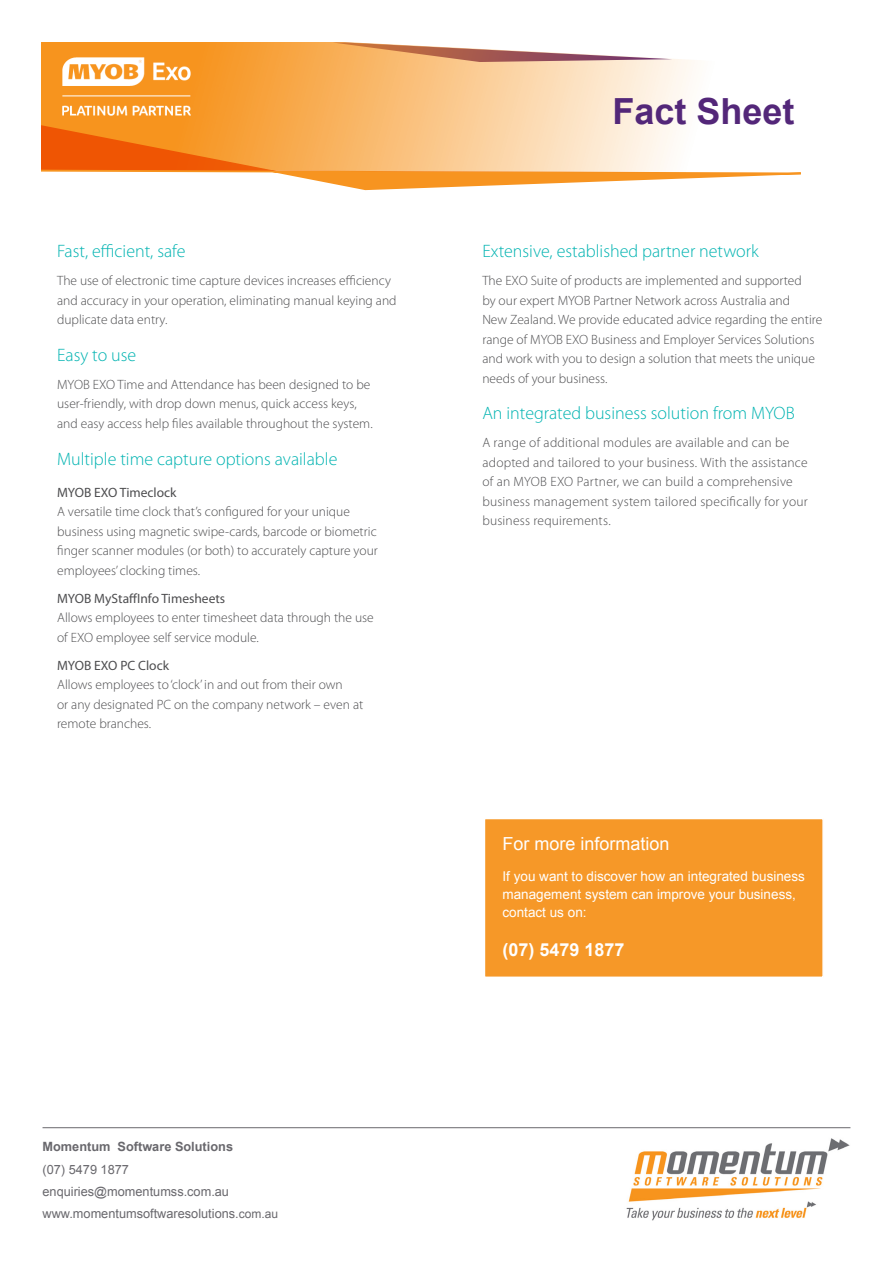
<style>
.page{position:relative;width:893px;height:1263px;background:#fff}
.page>*{position:absolute;margin:0;border:0;box-sizing:border-box;transform-origin:0 0}
.t1{font:700 36px "Arial";color:#532779}
.t2{font:300 18px "Myriad Pro";color:#00b3b1}
.t3{font:18px "Arial";color:#fff}
.t4{font:700 18px "Arial";color:#fff}
.t5{font:300 13.5px/19.5px "Myriad Pro";color:#4d4d4f}
.t6{font:13.5px/18px "Arial";color:#fff}
.t7{font:12.75px/22.2px "Arial";color:#69686d}
.t8{font:700 12.75px "Arial";color:#69686d}
.s1{font-weight:400}
.s2{font-size:12px}
</style>
<div class="page">
<img style="left:626px;top:1138px;width:224px;height:82px">
<hr style="left:43px;top:1127px;width:807px;height:1px;background:#69686d">
<div style="left:484px;top:818px;width:340px;height:160px;background:#f69828;border:2px solid #fff"></div>
<svg style="left:41px;top:43px;width:654px;height:39px"></svg>
<svg style="left:41px;top:82px;width:760px;height:109px"></svg>
<img style="left:63px;top:58px;width:127px;height:57px">
<p class="t2" style="left:57px;top:240px;width:130px">Fast, efficient, safe</p>
<p class="t5" style="left:57px;top:271px;width:341px">The use of electronic time capture devices increases efficiency and accuracy in your operation, eliminating manual keying and duplicate data entry.</p>
<p class="t2" style="left:57px;top:344px;width:81px">Easy to use</p>
<p class="t5" style="left:57px;top:374px;width:317px">MYOB EXO Time and Attendance has been designed to be user-friendly, with drop down menus, quick access keys, and easy access help files available throughout the system.</p>
<p class="t2" style="left:57px;top:448px;width:282px">Multiple time capture options available</p>
<p class="t5" style="left:57px;top:483px;width:322px"><span class="s1">MYOB EXO Timeclock<br></span>A versatile time clock that’s configured for your unique business using magnetic swipe-cards, barcode or biometric finger scanner modules (or both) to accurately capture your employees’ clocking times.</p>
<p class="t5" style="left:57px;top:588px;width:318px"><span class="s1">MYOB MyStaffInfo Timesheets<br></span>Allows employees to enter timesheet data through the use of EXO employee self service module.</p>
<p class="t5" style="left:57px;top:655px;width:308px"><span class="s1">MYOB EXO PC Clock<br></span>Allows employees to ‘clock’ in and out from their own<br>or any designated PC on the company network – even at remote branches.</p>
<p class="t8" style="left:43px;top:1138px;width:192px">Momentum Software Solutions</p>
<p class="t7" style="left:43px;top:1158px;width:237px">(07) 5479 1877 enquiries@momentumss.com.au www.momentumsoftwaresolutions.<span class="s2">com.au</span></p>
<h1 class="t1" style="left:612px;top:86px;width:184px">Fact Sheet</h1>
<p class="t2" style="left:482px;top:240px;width:278px">Extensive, established partner network</p>
<p class="t5" style="left:482px;top:271px;width:341px">The EXO Suite of products are implemented and supported<br>by our expert MYOB Partner Network across Australia and<br>New Zealand. We provide educated advice regarding the entire range of MYOB EXO Business and Employer Services Solutions and work with you to design a solution that meets the unique needs of your business.</p>
<p class="t2" style="left:482px;top:403px;width:314px">An integrated business solution from MYOB</p>
<p class="t5" style="left:482px;top:433px;width:327px">A range of additional modules are available and can be adopted and tailored to your business. With the assistance of an MYOB EXO Partner, we can build a comprehensive business management system tailored specifically for your business requirements.</p>
<h2 class="t3" style="left:502px;top:831px;width:169px">For more information</h2>
<p class="t6" style="left:502px;top:867px;width:304px">If you want to discover how an integrated business management system can improve your business, contact us on:</p>
<h2 class="t4" style="left:502px;top:937px;width:124px">(07) 5479 1877</h2>
</div>
